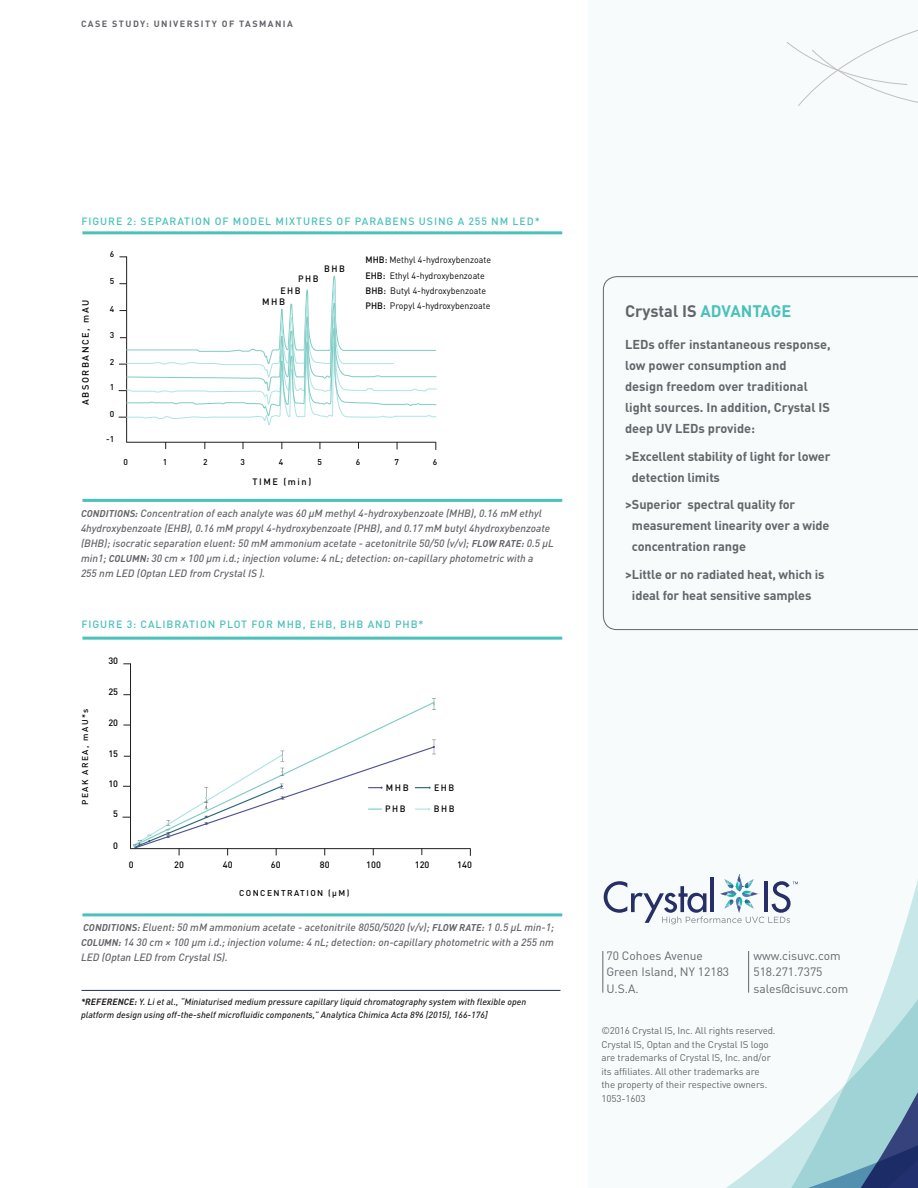
<style>
.page{position:relative;width:918px;height:1188px;background:#fff}
.page>*{position:absolute;margin:0;border:0;box-sizing:border-box;transform-origin:0 0}
.subhead_1{font:700 16.5px "DINOT";color:#64656a}
.advantage{font:700 12.75px/21px "DINOT";letter-spacing:-.01em;color:#64656a}
.t1{font:12px "DINOT";color:#64656a}
.t2{font:italic 500 10.5px/15px "DINOT";color:#64656a;text-align:justify}
.chart_header{font:500 10.5px "DINOT";letter-spacing:.09em;color:#4ac1ba}
.legal_line{font:9.75px/13.5px "DINOT";letter-spacing:-.01em;color:#64656a}
.t3{font:9.15px/15.3px "DINOT";color:#050504;scale:.96 1}
.t4{font:500 9.15px "DINOT";letter-spacing:.17em;color:#050504}
.t5{font:500 9.15px "DINOT";letter-spacing:.17em;color:#050504;scale:.96 1}
.t6{font:italic 500 9px/13.5px "DINOT";color:#231f20}
.t7{font:700 9px "DINOT";letter-spacing:.16em;color:#64656a}
.t8{font:500 8.4px "DINOT";letter-spacing:.17em;color:#050504}
.s1{font-weight:500}
.s2{font-weight:700;font-size:9.75px}
.s3{font-weight:700}
.s4{color:#4ac1ba}
</style>
<div class="page">
<div style="left:588px;top:0;width:330px;height:1188px;background:#f7fbfc"></div>
<svg style="left:726px;top:874px;width:192px;height:314px"></svg>
<svg style="left:787px;top:30px;width:131px;height:76px"></svg>
<hr style="left:82px;top:913px;width:480px;height:3px;background:#4ac1ba">
<hr style="left:82px;top:637px;width:480px;height:3px;background:#4ac1ba">
<hr style="left:130px;top:848px;width:340px;height:1px;background:#231f20">
<svg style="left:123px;top:663px;width:313px;height:192px"></svg>
<hr style="left:82px;top:231px;width:480px;height:3px;background:#4ac1ba">
<hr style="left:82px;top:499px;width:480px;height:3px;background:#4ac1ba">
<svg style="left:119px;top:256px;width:318px;height:194px"></svg>
<hr style="left:82px;top:990px;width:479px;height:1px;background:#212a67">
<svg style="left:603px;top:276px;width:315px;height:354px"></svg>
<svg style="left:604px;top:875px;width:194px;height:49px"></svg>
<hr style="left:748px;top:951px;width:1px;height:42px;background:#64656a">
<hr style="left:602px;top:951px;width:1px;height:42px;background:#64656a">
<p class="t7" style="left:81px;top:18px;width:213px">CASE STUDY: UNIVERSITY OF TASMANIA</p>
<p class="chart_header" style="left:81px;top:215px;width:460px">FIGURE 2: SEPARATION OF MODEL MIXTURES OF PARABENS USING A 255 NM LED*</p>
<p class="t4" style="left:80px;top:405px;width:107px;rotate:-90deg">ABSORBANCE, mAU</p>
<p class="t8" style="left:110px;top:249px;width:6px">6</p>
<p class="t8" style="left:110px;top:276px;width:6px">5</p>
<p class="t8" style="left:110px;top:303px;width:6px">4</p>
<p class="t8" style="left:110px;top:330px;width:6px">3</p>
<p class="t8" style="left:110px;top:356px;width:6px">2</p>
<p class="t8" style="left:110px;top:382px;width:6px">1</p>
<p class="t8" style="left:110px;top:409px;width:6px">0</p>
<p class="t8" style="left:106px;top:434px;width:10px">-1</p>
<p class="t8" style="left:124px;top:457px;width:6px">0</p>
<p class="t5" style="left:324px;top:262px;width:23px">BHB</p>
<p class="t3" style="left:366px;top:252px;width:132px"><span class="s1">MHB:</span> Methyl 4-hydroxybenzoate<br><span class="s1">EHB:</span> Ethyl 4-hydroxybenzoate<br><span class="s1">BHB:</span> Butyl 4-hydroxybenzoate<br><span class="s1">PHB:</span> Propyl 4-hydroxybenzoate</p>
<p class="t5" style="left:298px;top:273px;width:23px">PHB</p>
<p class="t5" style="left:280px;top:284px;width:23px">EHB</p>
<p class="t4" style="left:262px;top:296px;width:25px">MHB</p>
<p class="t8" style="left:163px;top:457px;width:6px">1</p>
<p class="t8" style="left:203px;top:456px;width:6px">2</p>
<p class="t8" style="left:240px;top:457px;width:6px">3</p>
<p class="t8" style="left:279px;top:457px;width:6px">4</p>
<p class="t8" style="left:317px;top:457px;width:6px">5</p>
<p class="t8" style="left:356px;top:457px;width:6px">6</p>
<p class="t8" style="left:395px;top:457px;width:6px">7</p>
<p class="t8" style="left:433px;top:457px;width:6px">6</p>
<p class="t4" style="left:252px;top:475px;width:60px">TIME (min)</p>
<p class="t2" style="left:81px;top:505px;width:475px;text-align:left"><span class="s2">CONDITIONS:</span> Concentration of each analyte was 60 µM methyl 4-hydroxybenzoate (MHB), 0.16 mM ethyl 4hydroxybenzoate (EHB), 0.16 mM propyl 4-hydroxybenzoate (PHB), and 0.17 mM butyl 4hydroxybenzoate (BHB); isocratic separation eluent: 50 mM ammonium acetate - acetonitrile 50/50 (v/v); <span class="s2">FLOW RATE:</span> 0.5 µL min1; <span class="s2">COLUMN:</span> 30 cm × 100 µm i.d.; injection volume: 4 nL; detection: on-capillary photometric with a<br>255 nm LED (Optan LED from Crystal IS ).</p>
<p class="chart_header" style="left:81px;top:618px;width:344px">FIGURE 3: CALIBRATION PLOT FOR MHB, EHB, BHB AND PHB*</p>
<p class="t4" style="left:108px;top:655px;width:11px">30</p>
<p class="t8" style="left:80px;top:805px;width:98px;rotate:-90deg">PEAK AREA, mAU*s</p>
<p class="t4" style="left:108px;top:686px;width:11px">25</p>
<p class="t4" style="left:108px;top:717px;width:11px">20</p>
<p class="t4" style="left:108px;top:748px;width:11px">15</p>
<p class="t4" style="left:108px;top:778px;width:11px">10</p>
<p class="t4" style="left:113px;top:807px;width:6px">5</p>
<p class="t4" style="left:113px;top:840px;width:6px">0</p>
<p class="t4" style="left:129px;top:859px;width:6px">0</p>
<p class="t4" style="left:386px;top:782px;width:25px">MHB</p>
<p class="t5" style="left:434px;top:782px;width:23px">EHB</p>
<p class="t5" style="left:385px;top:803px;width:23px">PHB</p>
<p class="t5" style="left:434px;top:803px;width:23px">BHB</p>
<p class="t4" style="left:174px;top:859px;width:11px">20</p>
<p class="t4" style="left:223px;top:859px;width:11px">40</p>
<p class="t4" style="left:271px;top:859px;width:11px">60</p>
<p class="t4" style="left:320px;top:859px;width:11px">80</p>
<p class="t4" style="left:366px;top:859px;width:16px">100</p>
<p class="t4" style="left:415px;top:859px;width:16px">120</p>
<p class="t4" style="left:457px;top:859px;width:16px">140</p>
<p class="t8" style="left:239px;top:888px;width:112px">CONCENTRATION (µM)</p>
<p class="t2" style="left:81px;top:920px;width:475px"><span class="s2">CONDITIONS:</span> Eluent: 50 mM ammonium acetate - acetonitrile 8050/5020 (v/v); <span class="s2">FLOW RATE:</span> 1 0.5 µL min-1; <span class="s2">COLUMN:</span> 14 30 cm × 100 µm i.d.; injection volume: 4 nL; detection: on-capillary photometric with a 255 nm LED (Optan LED from Crystal IS).</p>
<p class="t6" style="left:81px;top:995px;width:447px"><span class="s3">*REFERENCE:</span> Y. Li et al., “Miniaturised medium pressure capillary liquid chromatography system with flexible open platform design using off-the-shelf microfluidic components,” Analytica Chimica Acta 896 (2015), 166-176]</p>
<p class="subhead_1" style="left:625px;top:300px;width:168px">Crystal IS <span class="s4">ADVANTAGE</span></p>
<p class="advantage" style="left:625px;top:333px;width:207px">LEDs offer instantaneous response, low power consumption and<br>design freedom over traditional light sources. In addition, Crystal IS deep UV LEDs provide:</p>
<p class="advantage" style="left:632px;top:445px;width:200px;text-indent:-7px">&gt;Excellent stability of light for lower detection limits</p>
<p class="advantage" style="left:632px;top:494px;width:199px;text-indent:-7px">&gt;Superior spectral quality for measurement linearity over a wide concentration range</p>
<p class="advantage" style="left:625px;top:564px;width:201px;text-align:center">&gt;Little or no radiated heat, which is ideal for heat sensitive samples</p>
<p class="t1" style="left:606px;top:948px;width:98px">70 Cohoes Avenue</p>
<p class="t1" style="left:753px;top:948px;width:89px">www.cisuvc.com</p>
<p class="t1" style="left:606px;top:964px;width:124px">Green Island, NY 12183</p>
<p class="t1" style="left:753px;top:964px;width:71px">518.271.7375</p>
<p class="t1" style="left:606px;top:981px;width:34px">U.S.A.</p>
<p class="t1" style="left:753px;top:981px;width:97px">sales@cisuvc.com</p>
<p class="legal_line" style="left:602px;top:1024px;width:176px">©2016 Crystal IS, Inc. All rights reserved.<br>Crystal IS, Optan and the Crystal IS logo are trademarks of Crystal IS, Inc. and/or its affiliates. All other trademarks are the property of their respective owners.</p>
<p class="legal_line" style="left:602px;top:1091px;width:46px">1053-1603</p>
</div>
